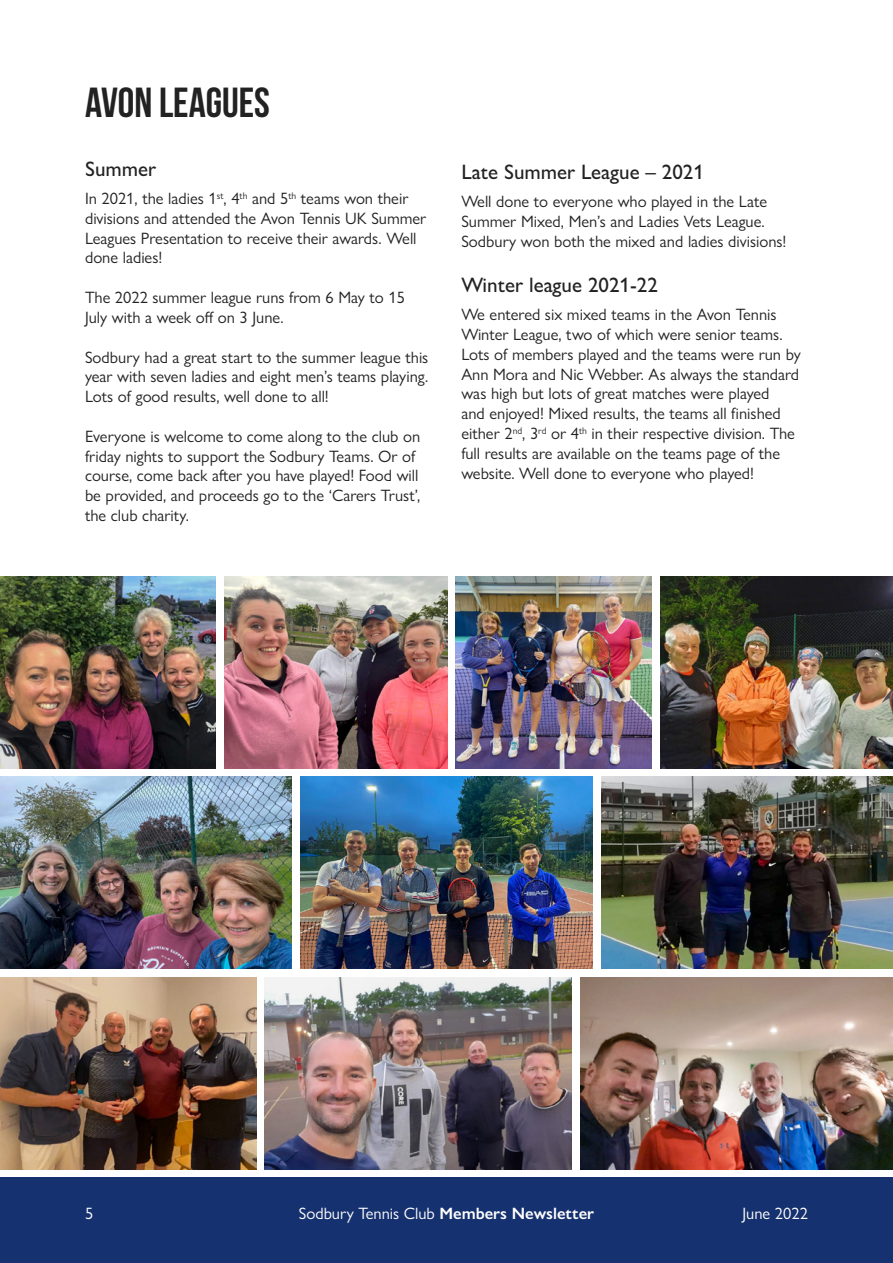
<style>
.page{position:relative;width:893px;height:1263px;background:#fff}
.page>*{position:absolute;margin:0;border:0;box-sizing:border-box;transform-origin:0 0}
.t1{font:700 42px "Bebas Neue";color:#222}
.t2{font:500 21px "Gill Sans Nova";color:#222}
.t3{font:16.5px/19.8px "Gill Sans Nova";color:#222}
.t4{font:16.5px "Gill Sans Nova";color:#fff}
.s1{font-weight:600}
</style>
<div class="page">
<img style="left:300px;top:777px;width:292px;height:192px">
<img style="left:601px;top:777px;width:292px;height:192px">
<img style="left:0;top:977px;width:256px;height:192px">
<img style="left:0;top:576px;width:216px;height:192px">
<img style="left:224px;top:576px;width:223px;height:192px">
<img style="left:265px;top:977px;width:307px;height:192px">
<img style="left:455px;top:576px;width:196px;height:192px">
<img style="left:660px;top:576px;width:233px;height:192px">
<img style="left:580px;top:977px;width:313px;height:192px">
<img style="left:0;top:777px;width:292px;height:192px">
<div style="left:0;top:1178px;width:893px;height:85px;background:#16316f"></div>
<h1 class="t1" style="left:85px;top:79px;width:186px">AVON LEAGUES</h1>
<p class="t2" style="left:85px;top:156px;width:73px">Summer</p>
<p class="t3" style="left:85px;top:188px;width:343px">In 2021, the ladies 1<sup>st</sup>, 4<sup>th</sup> and 5<sup>th</sup> teams won their divisions and attended the Avon Tennis UK Summer Leagues Presentation to receive their awards. Well done ladies!</p>
<p class="t3" style="left:85px;top:287px;width:321px">The 2022 summer league runs from 6 May to 15<br>July with a week off on 3 June.</p>
<p class="t3" style="left:85px;top:347px;width:345px;text-align:justify">Sodbury had a great start to the summer league this year with seven ladies and eight men’s teams playing.<br>Lots of good results, well done to all!</p>
<p class="t3" style="left:85px;top:426px;width:337px">Everyone is welcome to come along to the club on friday nights to support the Sodbury Teams. Or of course, come back after you have played! Food will be provided, and proceeds go to the ‘Carers Trust’, the club charity.</p>
<p class="t2" style="left:461px;top:159px;width:244px">Late Summer League – 2021</p>
<p class="t3" style="left:461px;top:192px;width:327px">Well done to everyone who played in the Late<br>Summer Mixed, Men’s and Ladies Vets League.<br>Sodbury won both the mixed and ladies divisions!</p>
<p class="t2" style="left:461px;top:272px;width:198px">Winter league 2021-22</p>
<p class="t3" style="left:461px;top:305px;width:341px">We entered six mixed teams in the Avon Tennis Winter League, two of which were senior teams.<br>Lots of members played and the teams were run by Ann Mora and Nic Webber. As always the standard was high but lots of great matches were played<br>and enjoyed! Mixed results, the teams all finished either 2<sup>nd</sup>, 3<sup>rd</sup> or 4<sup>th</sup> in their respective division. The full results are available on the teams page of the website. Well done to everyone who played!</p>
<p class="t4" style="left:85px;top:1203px;width:10px">5</p>
<p class="t4" style="left:299px;top:1203px;width:297px">Sodbury Tennis Club <span class="s1">Members Newsletter</span></p>
<p class="t4" style="left:742px;top:1203px;width:67px">June 2022</p>
</div>
